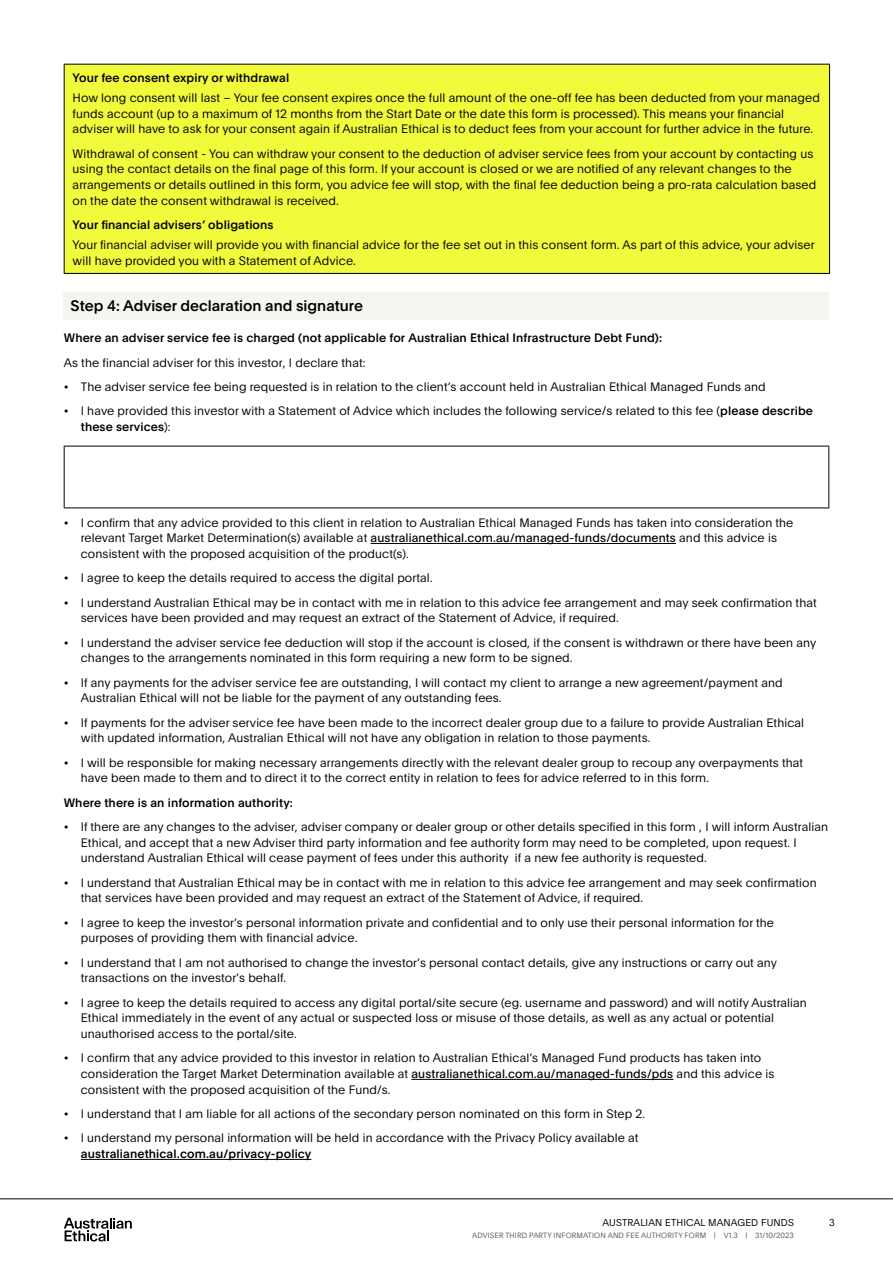
<style>
.page{position:relative;width:893px;height:1263px;background:#fff}
.page>*{position:absolute;margin:0;border:0;box-sizing:border-box;transform-origin:0 0}
.t1{font:500 15px "Plain";color:#000}
.t2{font:300 12px/15.8px "Plain";letter-spacing:.01em;color:#000}
.t3{font:500 12px "Plain";letter-spacing:.01em;color:#000}
.t4{font:300 9.75px "Plain";letter-spacing:.015em;color:#000}
.t5{font:300 7.5px "Plain";letter-spacing:.015em;color:#58595b}
.s1{font-weight:500}
.s2{font-weight:400}
</style>
<div class="page">
<svg style="left:64px;top:1218px;width:68px;height:23px"></svg>
<hr style="left:0;top:1198px;width:893px;height:1px;background:#000">
<div style="left:64px;top:64px;width:766px;height:209px;background:#f1fa3b"></div>
<hr style="left:64px;top:64px;width:766px;height:1px;background:#000">
<hr style="left:64px;top:65px;width:1px;height:208px;background:#000">
<hr style="left:829px;top:65px;width:1px;height:208px;background:#000">
<hr style="left:64px;top:273px;width:766px;height:1px;background:#000">
<hr style="left:371px;top:543px;width:305px;height:1px;background:#000">
<hr style="left:411px;top:1079px;width:262px;height:1px;background:#000">
<hr style="left:81px;top:1159px;width:230px;height:1px;background:#000">
<div style="left:64px;top:293px;width:765px;height:27px;background:#f4f5f0"></div>
<hr style="left:64px;top:446px;width:765px;height:1px;background:#000">
<hr style="left:64px;top:446px;width:1px;height:61px;background:#000">
<hr style="left:828px;top:446px;width:1px;height:61px;background:#000">
<hr style="left:64px;top:507px;width:765px;height:1px;background:#000">
<p class="t3" style="left:73px;top:69px;width:218px">Your fee consent expiry or withdrawal</p>
<p class="t2" style="left:73px;top:89px;width:749px">How long consent will last – Your fee consent expires once the full amount of the one-off fee has been deducted from your managed funds account (up to a maximum of 12 months from the Start Date or the date this form is processed). This means your financial adviser will have to ask for your consent again if Australian Ethical is to deduct fees from your account for further advice in the future.</p>
<p class="t2" style="left:73px;top:145px;width:745px">Withdrawal of consent - You can withdraw your consent to the deduction of adviser service fees from your account by contacting us using the contact details on the final page of this form. If your account is closed or we are notified of any relevant changes to the arrangements or details outlined in this form, you advice fee will stop, with the final fee deduction being a pro-rata calculation based on the date the consent withdrawal is received.</p>
<p class="t3" style="left:73px;top:216px;width:202px">Your financial advisers’ obligations</p>
<p class="t2" style="left:73px;top:236px;width:743px">Your financial adviser will provide you with financial advice for the fee set out in this consent form. As part of this advice, your adviser will have provided you with a Statement of Advice.</p>
<p class="t1" style="left:71px;top:295px;width:294px">Step 4: Adviser declaration and signature</p>
<p class="t3" style="left:64px;top:329px;width:600px">Where an adviser service fee is charged (not applicable for Australian Ethical Infrastructure Debt Fund):</p>
<p class="t2" style="left:64px;top:354px;width:303px">As the financial adviser for this investor, I declare that:</p>
<p class="t2" style="left:64px;top:378px;width:703px">• The adviser service fee being requested is in relation to the client’s account held in Australian Ethical Managed Funds and</p>
<p class="t2" style="left:81px;top:403px;width:734px;text-indent:-17px">• I have provided this investor with a Statement of Advice which includes the following service/s related to this fee (<span class="s1">please describe these services</span>):</p>
<p class="t2" style="left:81px;top:514px;width:714px;text-indent:-17px">• I confirm that any advice provided to this client in relation to Australian Ethical Managed Funds has taken into consideration the relevant Target Market Determination(s) available at <span class="s2">australianethical.com.au/managed-funds/documents</span> and this advice is consistent with the proposed acquisition of the product(s).</p>
<p class="t2" style="left:64px;top:569px;width:370px">• I agree to keep the details required to access the digital portal.</p>
<p class="t2" style="left:81px;top:594px;width:737px;text-indent:-17px">• I understand Australian Ethical may be in contact with me in relation to this advice fee arrangement and may seek confirmation that services have been provided and may request an extract of the Statement of Advice, if required.</p>
<p class="t2" style="left:81px;top:634px;width:737px;text-indent:-17px">• I understand the adviser service fee deduction will stop if the account is closed, if the consent is withdrawn or there have been any changes to the arrangements nominated in this form requiring a new form to be signed.</p>
<p class="t2" style="left:81px;top:674px;width:703px;text-indent:-17px">• If any payments for the adviser service fee are outstanding, I will contact my client to arrange a new agreement/payment and<br>Australian Ethical will not be liable for the payment of any outstanding fees.</p>
<p class="t2" style="left:81px;top:714px;width:725px;text-indent:-17px">• If payments for the adviser service fee have been made to the incorrect dealer group due to a failure to provide Australian Ethical with updated information, Australian Ethical will not have any obligation in relation to those payments.</p>
<p class="t2" style="left:81px;top:754px;width:724px;text-indent:-17px">• I will be responsible for making necessary arrangements directly with the relevant dealer group to recoup any overpayments that have been made to them and to direct it to the correct entity in relation to fees for advice referred to in this form.</p>
<p class="t3" style="left:64px;top:794px;width:231px">Where there is an information authority:</p>
<p class="t2" style="left:81px;top:818px;width:749px;text-indent:-17px">• If there are any changes to the adviser, adviser company or dealer group or other details specified in this form , I will inform Australian<br>Ethical, and accept that a new Adviser third party information and fee authority form may need to be completed, upon request. I understand Australian Ethical will cease payment of fees under this authority if a new fee authority is requested.</p>
<p class="t2" style="left:81px;top:874px;width:737px;text-indent:-17px">• I understand that Australian Ethical may be in contact with me in relation to this advice fee arrangement and may seek confirmation that services have been provided and may request an extract of the Statement of Advice, if required.</p>
<p class="t2" style="left:81px;top:914px;width:695px;text-indent:-17px">• I agree to keep the investor’s personal information private and confidential and to only use their personal information for the purposes of providing them with financial advice.</p>
<p class="t2" style="left:81px;top:954px;width:698px;text-indent:-17px">• I understand that I am not authorised to change the investor’s personal contact details, give any instructions or carry out any transactions on the investor’s behalf.</p>
<p class="t2" style="left:81px;top:994px;width:728px;text-indent:-17px">• I agree to keep the details required to access any digital portal/site secure (eg. username and password) and will notify Australian<br>Ethical immediately in the event of any actual or suspected loss or misuse of those details, as well as any actual or potential unauthorised access to the portal/site.</p>
<p class="t2" style="left:81px;top:1049px;width:695px;text-indent:-17px">• I confirm that any advice provided to this investor in relation to Australian Ethical’s Managed Fund products has taken into consideration the Target Market Determination available at <span class="s2">australianethical.com.au/managed-funds/pds</span> and this advice is consistent with the proposed acquisition of the Fund/s.</p>
<p class="t2" style="left:64px;top:1105px;width:583px">• I understand that I am liable for all actions of the secondary person nominated on this form in Step 2.</p>
<p class="t2" style="left:64px;top:1129px;width:576px">• I understand my personal information will be held in accordance with the Privacy Policy available at</p>
<p class="t3" style="left:81px;top:1145px;width:232px">australianethical.com.au/privacy-policy</p>
<p class="t4" style="left:602px;top:1215px;width:193px">AUSTRALIAN ETHICAL MANAGED FUNDS</p>
<p class="t5" style="left:472px;top:1230px;width:323px">ADVISER THIRD PARTY INFORMATION AND FEE AUTHORITY FORM | V1.3 | 31/10/2023</p>
<p class="t4" style="left:829px;top:1215px;width:7px">3</p>
</div>
